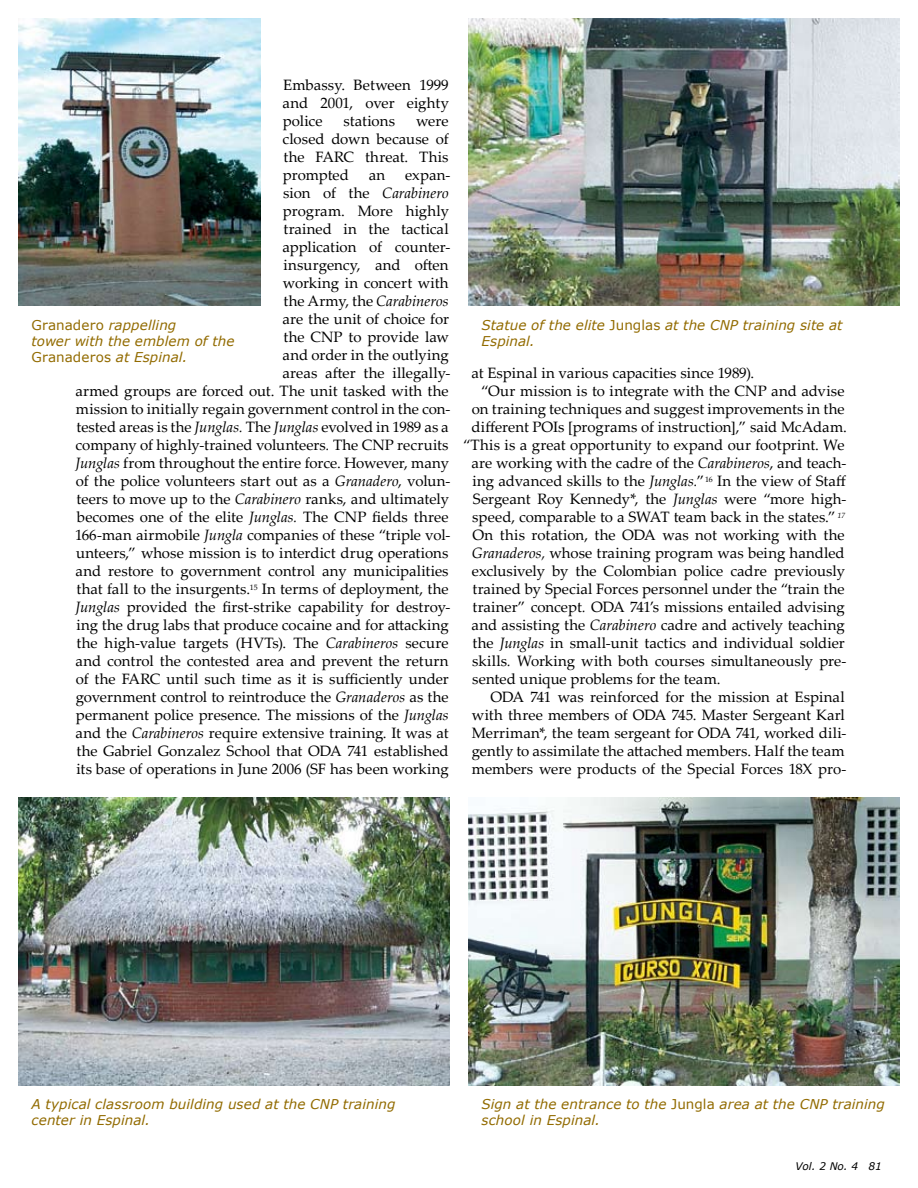
<style>
.page{position:relative;width:918px;height:1188px;background:#fff}
.page>*{position:absolute;margin:0;border:0;box-sizing:border-box;transform-origin:0 0}
.t1{font:15px/18px "Palatino Linotype";color:#000;text-align:justify}
.t2{font:italic 13.5px/16.2px "Verdana";letter-spacing:.005em;color:#926b00}
.t3{font:italic 10.5px "Verdana";color:#000}
.s1{font-style:italic}
.s2{font-style:normal}
</style>
<div class="page">
<img style="left:18px;top:18px;width:243px;height:288px">
<img style="left:18px;top:797px;width:432px;height:288px">
<img style="left:468px;top:797px;width:432px;height:288px">
<img style="left:468px;top:18px;width:432px;height:288px">
<p class="t1" style="left:283px;top:75px;width:168px">Embassy. Between 1999 and 2001, over eighty police</p>
<p class="t1" style="left:343px;top:111px;width:53px">stations</p>
<p class="t1" style="left:283px;top:111px;width:168px;text-indent:133px">were closed down because of the FARC threat. This prompted</p>
<p class="t1" style="left:75px;top:165px;width:377px;text-align:right">expan-<br>sion of the <span class="s1">Carabinero<br></span>program. More highly<br>trained in the tactical<br>application of counter-<br>insurgency, and often<br>working in concert with<br>the Army, the <span class="s1">Carabineros<br></span>are the unit of choice for<br>the CNP to provide law<br>and order in the outlying<br>areas after the illegally-<br>armed groups are forced out. The unit tasked with the mission to initially regain government control in the con&shy;tested areas is the <span class="s1">Junglas.</span> The <span class="s1">Junglas</span> evolved in 1989 as a company of highly-trained volunteers<span class="s1">.</span> The CNP recruits <span class="s1">Junglas</span> from throughout the entire force. However, many of the police volunteers start out as a <span class="s1">Granadero</span>, volun&shy;teers to move up to the <span class="s1">Carabinero</span> ranks, and ultimately becomes one of the elite <span class="s1">Junglas.</span> The CNP fields three 166-man airmobile <span class="s1">Jungla</span> companies of these “triple vol&shy;unteers,” whose mission is to interdict drug operations and restore to government control any municipalities that fall to the insurgents.<sup>15</sup> In terms of deployment, the <span class="s1">Junglas</span> provided the first-strike capability for destroy&shy;ing the drug labs that produce cocaine and for attacking the high-value targets (HVTs). The <span class="s1">Carabineros</span> secure and control the contested area and prevent the return of the FARC until such time as it is sufficiently under government control to reintroduce the <span class="s1">Granaderos</span> as the permanent police presence. The missions of the <span class="s1">Junglas </span>and the <span class="s1">Carabineros</span> require extensive training. It was at the Gabriel Gonzalez School that ODA 741 established its base of operations in June 2006 (SF has been working</p>
<p class="t1" style="left:369px;top:165px;width:18px">an</p>
<p class="t2" style="left:32px;top:316px;width:205px"><span class="s2">Granadero</span> rappelling<br>tower with the emblem of the<br><span class="s2">Granaderos</span> at Espinal.</p>
<p class="t2" style="left:482px;top:316px;width:363px">Statue of the elite <span class="s2">Junglas</span> at the CNP training site at<br>Espinal.</p>
<p class="t1" style="left:472px;top:363px;width:284px">at Espinal in various capacities since 1989).</p>
<p class="t1" style="left:481px;top:381px;width:365px">“Our mission is to integrate with the CNP and advise</p>
<p class="t1" style="left:472px;top:399px;width:374px">on training techniques and suggest improvements in the</p>
<p class="t1" style="left:472px;top:417px;width:377px">different POIs [programs of instruction],” said McAdam.</p>
<p class="t1" style="left:463px;top:435px;width:383px">“This is a great opportunity to expand our footprint. We</p>
<p class="t1" style="left:472px;top:453px;width:377px">are working with the cadre of the <span class="s1">Carabineros</span>, and teach-</p>
<p class="t1" style="left:472px;top:471px;width:375px">ing advanced skills to the <span class="s1">Junglas.</span>”<sup>16</sup> In the view of Staff</p>
<p class="t1" style="left:473px;top:489px;width:375px">Sergeant Roy Kennedy*, the <span class="s1">Junglas</span> were “more high-</p>
<p class="t1" style="left:472px;top:507px;width:375px">speed, comparable to a SWAT team back in the states.” <sup>17</sup></p>
<p class="t1" style="left:472px;top:525px;width:374px">On this rotation, the ODA was not working with the</p>
<p class="t1" style="left:472px;top:543px;width:374px"><span class="s1">Granaderos,</span> whose training program was being handled</p>
<p class="t1" style="left:472px;top:561px;width:375px">exclusively by the Colombian police cadre previously</p>
<p class="t1" style="left:472px;top:579px;width:374px">trained by Special Forces personnel under the “train the</p>
<p class="t1" style="left:472px;top:597px;width:374px">trainer” concept<span class="s1">.</span> ODA 741’s missions entailed advising</p>
<p class="t1" style="left:472px;top:615px;width:375px">and assisting the <span class="s1">Carabinero</span> cadre and actively teaching</p>
<p class="t1" style="left:472px;top:633px;width:374px">the <span class="s1">Junglas</span> in small-unit tactics and individual soldier</p>
<p class="t1" style="left:472px;top:651px;width:376px">skills<span class="s1">.</span> Working with both courses simultaneously pre-</p>
<p class="t1" style="left:472px;top:669px;width:250px">sented unique problems for the team.</p>
<p class="t1" style="left:490px;top:687px;width:356px">ODA 741 was reinforced for the mission at Espinal</p>
<p class="t1" style="left:472px;top:705px;width:374px">with three members of ODA 745. Master Sergeant Karl</p>
<p class="t1" style="left:472px;top:723px;width:376px">Merriman*, the team sergeant for ODA 741, worked dili-</p>
<p class="t1" style="left:472px;top:741px;width:375px">gently to assimilate the attached members. Half the team</p>
<p class="t1" style="left:472px;top:759px;width:376px">members were products of the Special Forces 18X pro-</p>
<p class="t2" style="left:32px;top:1096px;width:365px">A typical classroom building used at the CNP training center in Espinal.</p>
<p class="t2" style="left:482px;top:1096px;width:405px">Sign at the entrance to the <span class="s2">Jungla</span> area at the CNP training school in Espinal.</p>
<p class="t3" style="left:795px;top:1160px;width:88px">Vol. 2 No. 4 81</p>
</div>
